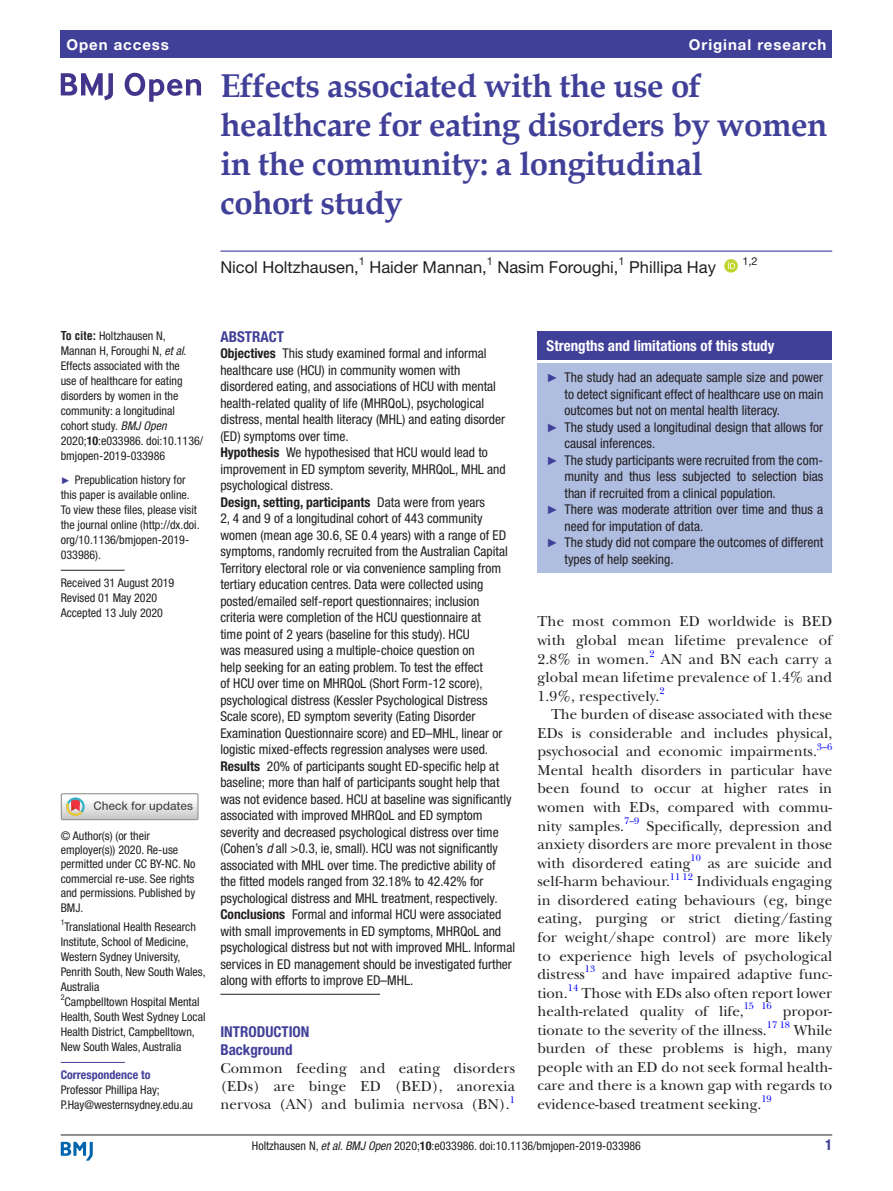
<style>
.page{position:relative;width:893px;height:1191px;background:#fff}
.page>*{position:absolute;margin:0;border:0;box-sizing:border-box;transform-origin:0 0}
.t1{font:700 33px/39px "Book Antiqua";letter-spacing:-.015em;color:#414099}
.t2{font:16.5px "Helvetica Neue LT Std";color:#231f20}
.t3{font:15px/18.6px "New Baskerville";color:#231f20;text-align:justify}
.t4{font:700 condensed 15px "Helvetica Neue LT Std";color:#fff}
.t5{font:700 condensed 15px/18px "Helvetica Neue LT Std";color:#414099}
.t6{font:700 15px "Helvetica Neue LT Std";letter-spacing:.065em;color:#fff}
.t7{font:condensed 13.5px/16.5px "Helvetica Neue LT Std";color:#231f20}
.t8{font:condensed 12px/15px "Helvetica Neue LT Std";color:#231f20}
.t9{font:700 condensed 12px "Helvetica Neue LT Std";color:#414099}
.t10{font:10.95px "Helvetica Neue LT Std";color:#231f20}
.t11{font:9.9px "New Baskerville";color:#00f}
.t12{font:condensed 7.95px "Helvetica Neue LT Std";color:#231f20}
.s1{font-family:"Helvetica LT Std";font-weight:700}
.s2{font-style:italic}
.s3{font-weight:700}
.s4{font-family:"Arial";font-stretch:normal;font-size:9.75px;color:#414099}
.s5{font-family:"Arial";font-stretch:normal;font-size:12px;color:#414099}
</style>
<div class="page">
<hr style="left:61px;top:1134px;width:771px;height:1px;background:#231f20">
<svg style="left:61px;top:1141px;width:32px;height:19px"></svg>
<div style="left:61px;top:31px;width:771px;height:27px;background:#414099"></div>
<hr style="left:220px;top:250px;width:612px;height:2px;background:#414099">
<svg style="left:724px;top:259px;width:14px;height:14px"></svg>
<hr style="left:61px;top:570px;width:64px;height:1px;background:#231f20">
<hr style="left:61px;top:1062px;width:64px;height:1px;background:#414099">
<svg style="left:61px;top:73px;width:52px;height:27px"></svg>
<svg style="left:125px;top:73px;width:76px;height:29px"></svg>
<div style="left:61px;top:793px;width:138px;height:27px;border:1px solid #969090"></div>
<svg style="left:61px;top:793px;width:137px;height:26px"></svg>
<hr style="left:220px;top:994px;width:160px;height:1px;background:#231f20">
<div style="left:538px;top:331px;width:294px;height:29px;background:#414099"></div>
<div style="left:538px;top:364px;width:294px;height:209px;background:#afbde1"></div>
<p class="t6" style="left:66px;top:35px;width:104px">Open access</p>
<p class="t6" style="left:689px;top:35px;width:139px">Original research</p>
<h1 class="t1" style="left:220px;top:66px;width:608px">Effects associated with the use of healthcare for eating disorders by women in the community: a longitudinal<br>cohort study</h1>
<p class="t2" style="left:220px;top:257px;width:140px">Nicol Holtzhausen,</p>
<p class="t10" style="left:359px;top:255px;width:8px">1</p>
<p class="t2" style="left:369px;top:257px;width:119px">Haider Mannan,</p>
<p class="t10" style="left:487px;top:255px;width:8px">1</p>
<p class="t2" style="left:497px;top:257px;width:123px">Nasim Foroughi,</p>
<p class="t10" style="left:619px;top:255px;width:8px">1</p>
<p class="t2" style="left:629px;top:257px;width:88px">Phillipa Hay</p>
<p class="t10" style="left:742px;top:255px;width:17px">1,2</p>
<p class="t8" style="left:61px;top:328px;width:144px"><span class="s1">To cite:</span> Holtzhausen N,<br>Mannan H, Foroughi N, <span class="s2">et al</span>.<br>Effects associated with the<br>use of healthcare for eating disorders by women in the community: a longitudinal cohort study. <span class="s2">BMJ Open<br></span>2020;<span class="s3">10</span>:e033986. doi:10.1136/ bmjopen-2019-033986</p>
<p class="t8" style="left:61px;top:472px;width:140px"><span class="s4">►</span> Prepublication history for this paper is available online.<br>To view these files, please visit the journal online (http://dx.doi. org/10.1136/bmjopen-2019-<br>033986).</p>
<p class="t8" style="left:61px;top:575px;width:115px">Received 31 August 2019<br>Revised 01 May 2020<br>Accepted 13 July 2020</p>
<p class="t8" style="left:61px;top:828px;width:136px;line-height:14.4px">© Author(s) (or their employer(s)) 2020. Re-use permitted under CC BY-NC. No commercial re-use. See rights and permissions. Published by<br>BMJ.</p>
<p class="t12" style="left:61px;top:918px;width:5px">1</p>
<p class="t8" style="left:61px;top:919px;width:146px;text-indent:4px">Translational Health Research<br>Institute, School of Medicine,<br>Western Sydney University,<br>Penrith South, New South Wales,<br>Australia<br><sup>2</sup>Campbelltown Hospital Mental<br>Health, South West Sydney Local<br>Health District, Campbelltown,<br>New South Wales, Australia</p>
<p class="t9" style="left:61px;top:1067px;width:91px">Correspondence to</p>
<p class="t8" style="left:61px;top:1082px;width:134px">Professor Phillipa Hay;<br>P.Hay@westernsydney.edu.au</p>
<p class="t5" style="left:220px;top:327px;width:65px">ABSTRACT</p>
<p class="t7" style="left:220px;top:345px;width:296px"><span class="s3">Objectives</span> This study examined formal and informal healthcare use (HCU) in community women with disordered eating, and associations of HCU with mental health-related quality of life (MHRQoL), psychological distress, mental health literacy (MHL) and eating disorder (ED) symptoms over time.<br><span class="s3">Hypothesis</span> We hypothesised that HCU would lead to improvement in ED symptom severity, MHRQoL, MHL and psychological distress.<br><span class="s3">Design, setting, participants</span> Data were from years<br>2, 4 and 9 of a longitudinal cohort of 443 community women (mean age 30.6, SE 0.4 years) with a range of ED symptoms, randomly recruited from the Australian Capital Territory electoral role or via convenience sampling from tertiary education centres. Data were collected using posted/emailed self-report questionnaires; inclusion criteria were completion of the HCU questionnaire at<br>time point of 2 years (baseline for this study). HCU<br>was measured using a multiple-choice question on<br>help seeking for an eating problem. To test the effect<br>of HCU over time on MHRQoL (Short Form-12 score), psychological distress (Kessler Psychological Distress Scale score), ED symptom severity (Eating Disorder Examination Questionnaire score) and ED–MHL, linear or logistic mixed-effects regression analyses were used.<br><span class="s3">Results</span> 20% of participants sought ED-specific help at baseline; more than half of participants sought help that was not evidence based. HCU at baseline was significantly associated with improved MHRQoL and ED symptom severity and decreased psychological distress over time (Cohen’s <span class="s2">d</span> all &gt;0.3, ie, small). HCU was not significantly associated with MHL over time. The predictive ability of<br>the fitted models ranged from 32.18% to 42.42% for psychological distress and MHL treatment, respectively.<br><span class="s3">Conclusions</span> Formal and informal HCU were associated with small improvements in ED symptoms, MHRQoL and psychological distress but not with improved MHL. Informal services in ED management should be investigated further along with efforts to improve ED–MHL.</p>
<p class="t5" style="left:220px;top:1022px;width:91px">INTRODUCTION<br>Background</p>
<p class="t3" style="left:220px;top:1059px;width:296px;line-height:18px">Common feeding and eating disorders (EDs) are binge ED (BED), anorexia nervosa (AN) and bulimia nervosa (BN).<sup>1</sup></p>
<p class="t4" style="left:547px;top:336px;width:229px">Strengths and limitations of this study</p>
<p class="t7" style="left:547px;top:369px;width:278px"><span class="s5">►</span> The study had an adequate sample size and power</p>
<p class="t7" style="left:565px;top:386px;width:260px">to detect significant effect of healthcare use on main</p>
<p class="t7" style="left:565px;top:402px;width:217px">outcomes but not on mental health literacy.</p>
<p class="t7" style="left:547px;top:419px;width:278px"><span class="s5">►</span> The study used a longitudinal design that allows for</p>
<p class="t7" style="left:565px;top:435px;width:92px">causal inferences.</p>
<p class="t7" style="left:547px;top:452px;width:278px"><span class="s5">►</span> The study participants were recruited from the com-</p>
<p class="t7" style="left:565px;top:468px;width:260px">munity and thus less subjected to selection bias</p>
<p class="t7" style="left:565px;top:485px;width:213px">than if recruited from a clinical population.</p>
<p class="t7" style="left:547px;top:501px;width:278px"><span class="s5">►</span> There was moderate attrition over time and thus a</p>
<p class="t7" style="left:565px;top:518px;width:140px">need for imputation of data.</p>
<p class="t7" style="left:547px;top:534px;width:278px"><span class="s5">►</span> The study did not compare the outcomes of different</p>
<p class="t7" style="left:565px;top:551px;width:111px">types of help seeking.</p>
<p class="t3" style="left:538px;top:612px;width:296px">The most common ED worldwide is BED with global mean lifetime prevalence of 2.8% in women.<sup>2</sup> AN and BN each carry a global mean lifetime prevalence of 1.4% and 1.9%, respectively.</p>
<p class="t11" style="left:659px;top:685px;width:7px">2</p>
<p class="t3" style="left:538px;top:705px;width:296px;text-indent:14px">The burden of disease associated with these EDs is considerable and includes physical, psychosocial and economic impairments.</p>
<p class="t11" style="left:817px;top:740px;width:17px">3–6</p>
<p class="t3" style="left:538px;top:761px;width:296px">Mental health disorders in particular have been found to occur at higher rates in women with EDs, compared with commu&shy;nity samples.</p>
<p class="t11" style="left:624px;top:815px;width:17px">7–9</p>
<p class="t3" style="left:538px;top:816px;width:296px;text-indent:109px">Specifically, depression and anxiety disorders are more prevalent in those with disordered eating</p>
<p class="t11" style="left:690px;top:852px;width:12px">10</p>
<p class="t3" style="left:708px;top:853px;width:126px">as are suicide and</p>
<p class="t3" style="left:538px;top:872px;width:134px">self-harm behaviour.</p>
<p class="t11" style="left:670px;top:870px;width:24px">11 12</p>
<p class="t3" style="left:538px;top:872px;width:296px;text-indent:159px">Individuals engaging in disordered eating behaviours (eg, binge eating, purging or strict dieting/fasting for weight/shape control) are more likely to experience high levels of psychological distress</p>
<p class="t11" style="left:585px;top:963px;width:12px">13</p>
<p class="t3" style="left:602px;top:965px;width:231px">and have impaired adaptive func-</p>
<p class="t11" style="left:568px;top:982px;width:12px">14</p>
<p class="t3" style="left:538px;top:983px;width:296px;text-indent:44px">Those with EDs also often report lower health-related quality of life,</p>
<p class="t3" style="left:538px;top:983px;width:32px">tion.</p>
<p class="t11" style="left:744px;top:1000px;width:30px">15 16</p>
<p class="t3" style="left:783px;top:1002px;width:51px">propor-</p>
<p class="t11" style="left:767px;top:1019px;width:25px">17 18</p>
<p class="t3" style="left:538px;top:1020px;width:296px;text-indent:256px">While burden of these problems is high, many people with an ED do not seek formal health&shy;care and there is a known gap with regards to evidence-based treatment seeking.</p>
<p class="t3" style="left:538px;top:1020px;width:231px">tionate to the severity of the illness.</p>
<p class="t11" style="left:761px;top:1093px;width:12px">19</p>
<p class="t8" style="left:252px;top:1137px;width:391px">Holtzhausen N, <span class="s2">et al</span>. <span class="s2">BMJ Open</span> 2020;<span class="s3">10</span>:e033986. doi:10.1136/bmjopen-2019-033986</p>
<p class="t5" style="left:825px;top:1135px;width:9px">1</p>
</div>
